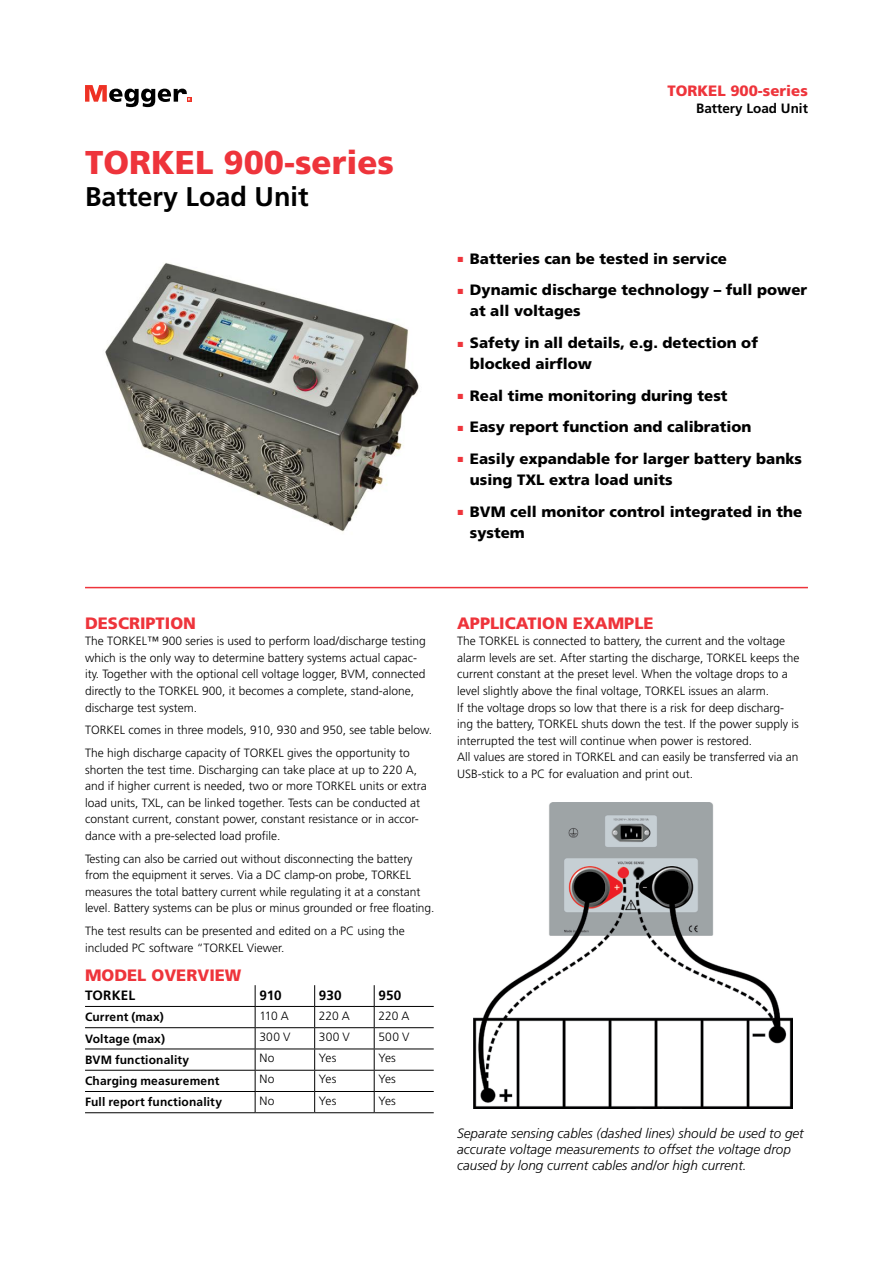
<style>
.page{position:relative;width:893px;height:1263px;background:#fff}
.page>*{position:absolute;margin:0;border:0;box-sizing:border-box;transform-origin:0 0}
.t1{font:900 33px "Frutiger LT Std";color:#ee343b}
.t2{font:700 27px "Frutiger LT Std";color:#000}
.t3{font:900 16.5px "Frutiger LT Std";color:#ee343b}
.t4{font:900 15px/21px "Frutiger LT Std";color:#000}
.t5{font:900 15px "Frutiger LT Std";color:#ee343b}
.t6{font:italic 300 13.5px/16.2px "Frutiger LT Std";color:#000}
.t7{font:700 13.5px "Frutiger LT Std";color:#000}
.t8{font:300 12px/16.5px "Frutiger LT Std";color:#000}
.t9{font:700 12px "Frutiger LT Std";letter-spacing:.015em;color:#000}
.s1{color:#ee343b}
</style>
<div class="page">
<svg style="left:85px;top:85px;width:106px;height:22px"></svg>
<hr style="left:85px;top:587px;width:723px;height:1px;background:#ee343b">
<img style="left:105px;top:263px;width:314px;height:269px">
<hr style="left:315px;top:1006px;width:59px;height:1px;background:#000">
<hr style="left:374px;top:1006px;width:60px;height:1px;background:#000">
<hr style="left:85px;top:1027px;width:170px;height:1px;background:#000">
<hr style="left:315px;top:1027px;width:59px;height:1px;background:#000">
<hr style="left:374px;top:1027px;width:60px;height:1px;background:#000">
<hr style="left:85px;top:1048px;width:170px;height:1px;background:#000">
<hr style="left:315px;top:1048px;width:59px;height:1px;background:#000">
<hr style="left:374px;top:1048px;width:60px;height:1px;background:#000">
<hr style="left:85px;top:1070px;width:170px;height:1px;background:#000">
<hr style="left:315px;top:1070px;width:59px;height:1px;background:#000">
<hr style="left:374px;top:1070px;width:60px;height:1px;background:#000">
<hr style="left:85px;top:1091px;width:170px;height:1px;background:#000">
<hr style="left:255px;top:1091px;width:60px;height:1px;background:#000">
<hr style="left:315px;top:1091px;width:59px;height:1px;background:#000">
<hr style="left:374px;top:1091px;width:60px;height:1px;background:#000">
<hr style="left:85px;top:1112px;width:170px;height:1px;background:#000">
<hr style="left:255px;top:1112px;width:60px;height:1px;background:#000">
<hr style="left:315px;top:1112px;width:59px;height:1px;background:#000">
<hr style="left:374px;top:1112px;width:60px;height:1px;background:#000">
<hr style="left:85px;top:1006px;width:170px;height:1px;background:#000">
<hr style="left:255px;top:1006px;width:60px;height:1px;background:#000">
<hr style="left:255px;top:1027px;width:60px;height:1px;background:#000">
<svg style="left:255px;top:985px;width:1px;height:127px"></svg>
<hr style="left:255px;top:1048px;width:60px;height:1px;background:#000">
<hr style="left:255px;top:1070px;width:60px;height:1px;background:#000">
<svg style="left:314px;top:985px;width:1px;height:127px"></svg>
<svg style="left:374px;top:985px;width:1px;height:127px"></svg>
<img style="left:473px;top:803px;width:320px;height:305px">
<h1 class="t1" style="left:85px;top:142px;width:311px">TORKEL 900-series</h1>
<h2 class="t2" style="left:85px;top:181px;width:225px">Battery Load Unit</h2>
<p class="t5" style="left:667px;top:82px;width:142px">TORKEL 900-series</p>
<p class="t7" style="left:696px;top:100px;width:113px">Battery Load Unit</p>
<p class="t4" style="left:457px;top:248px;width:271px"><span class="s1">▪</span> Batteries can be tested in service</p>
<p class="t4" style="left:470px;top:280px;width:339px;text-indent:-13px"><span class="s1">▪</span> Dynamic discharge technology – full power at all voltages</p>
<p class="t4" style="left:470px;top:332px;width:290px;text-indent:-13px"><span class="s1">▪</span> Safety in all details, e.g. detection of blocked airflow</p>
<p class="t4" style="left:457px;top:385px;width:272px"><span class="s1">▪</span> Real time monitoring during test</p>
<p class="t4" style="left:457px;top:416px;width:296px"><span class="s1">▪</span> Easy report function and calibration</p>
<p class="t4" style="left:470px;top:448px;width:334px;text-indent:-13px"><span class="s1">▪</span> Easily expandable for larger battery banks using TXL extra load units</p>
<p class="t4" style="left:470px;top:501px;width:334px;text-indent:-13px"><span class="s1">▪</span> BVM cell monitor control integrated in the system</p>
<h3 class="t3" style="left:85px;top:613px;width:112px">DESCRIPTION</h3>
<p class="t8" style="left:85px;top:633px;width:342px">The TORKEL™ 900 series is used to perform load/discharge testing which is the only way to determine battery systems actual capac&shy;ity. Together with the optional cell voltage logger, BVM, connected directly to the TORKEL 900, it becomes a complete, stand-alone, discharge test system.</p>
<p class="t8" style="left:85px;top:719px;width:349px;line-height:23px">TORKEL comes in three models, 910, 930 and 950, see table below.<br>The high discharge capacity of TORKEL gives the opportunity to</p>
<p class="t8" style="left:85px;top:761px;width:343px">shorten the test time. Discharging can take place at up to 220 A, and if higher current is needed, two or more TORKEL units or extra load units, TXL, can be linked together. Tests can be conducted at constant current, constant power, constant resistance or in accor&shy;dance with a pre-selected load profile.</p>
<p class="t8" style="left:85px;top:850px;width:351px">Testing can also be carried out without disconnecting the battery from the equipment it serves. Via a DC clamp-on probe, TORKEL measures the total battery current while regulating it at a constant level. Battery systems can be plus or minus grounded or free floating.</p>
<p class="t8" style="left:85px;top:923px;width:321px">The test results can be presented and edited on a PC using the included PC software “TORKEL Viewer.</p>
<h3 class="t3" style="left:85px;top:965px;width:158px">MODEL OVERVIEW</h3>
<p class="t7" style="left:85px;top:987px;width:52px">TORKEL</p>
<p class="t7" style="left:259px;top:987px;width:24px">910</p>
<p class="t7" style="left:319px;top:987px;width:24px">930</p>
<p class="t7" style="left:378px;top:987px;width:24px">950</p>
<p class="t9" style="left:85px;top:1010px;width:80px">Current (max)</p>
<p class="t8" style="left:259px;top:1007px;width:31px">110 A</p>
<p class="t8" style="left:319px;top:1007px;width:32px">220 A</p>
<p class="t8" style="left:378px;top:1007px;width:32px">220 A</p>
<p class="t9" style="left:85px;top:1031px;width:82px">Voltage (max)</p>
<p class="t8" style="left:259px;top:1029px;width:32px">300 V</p>
<p class="t8" style="left:319px;top:1029px;width:32px">300 V</p>
<p class="t8" style="left:378px;top:1029px;width:32px">500 V</p>
<p class="t9" style="left:85px;top:1053px;width:106px">BVM functionality</p>
<p class="t8" style="left:259px;top:1050px;width:16px">No</p>
<p class="t8" style="left:319px;top:1050px;width:19px">Yes</p>
<p class="t8" style="left:378px;top:1050px;width:19px">Yes</p>
<p class="t9" style="left:85px;top:1074px;width:136px">Charging measurement</p>
<p class="t8" style="left:259px;top:1071px;width:16px">No</p>
<p class="t8" style="left:319px;top:1071px;width:19px">Yes</p>
<p class="t8" style="left:378px;top:1071px;width:19px">Yes</p>
<p class="t9" style="left:85px;top:1095px;width:138px">Full report functionality</p>
<p class="t8" style="left:259px;top:1092px;width:16px">No</p>
<p class="t8" style="left:319px;top:1092px;width:19px">Yes</p>
<p class="t8" style="left:378px;top:1092px;width:19px">Yes</p>
<h3 class="t3" style="left:457px;top:613px;width:198px">APPLICATION EXAMPLE</h3>
<p class="t8" style="left:457px;top:633px;width:344px">The TORKEL is connected to battery, the current and the voltage alarm levels are set. After starting the discharge, TORKEL keeps the current constant at the preset level. When the voltage drops to a level slightly above the final voltage, TORKEL issues an alarm.<br>If the voltage drops so low that there is a risk for deep discharg&shy;ing the battery, TORKEL shuts down the test. If the power supply is interrupted the test will continue when power is restored.<br>All values are stored in TORKEL and can easily be transferred via an USB-stick to a PC for evaluation and print out.</p>
<p class="t6" style="left:457px;top:1125px;width:348px">Separate sensing cables (dashed lines) should be used to get accurate voltage measurements to offset the voltage drop caused by long current cables and/or high current.</p>
</div>
